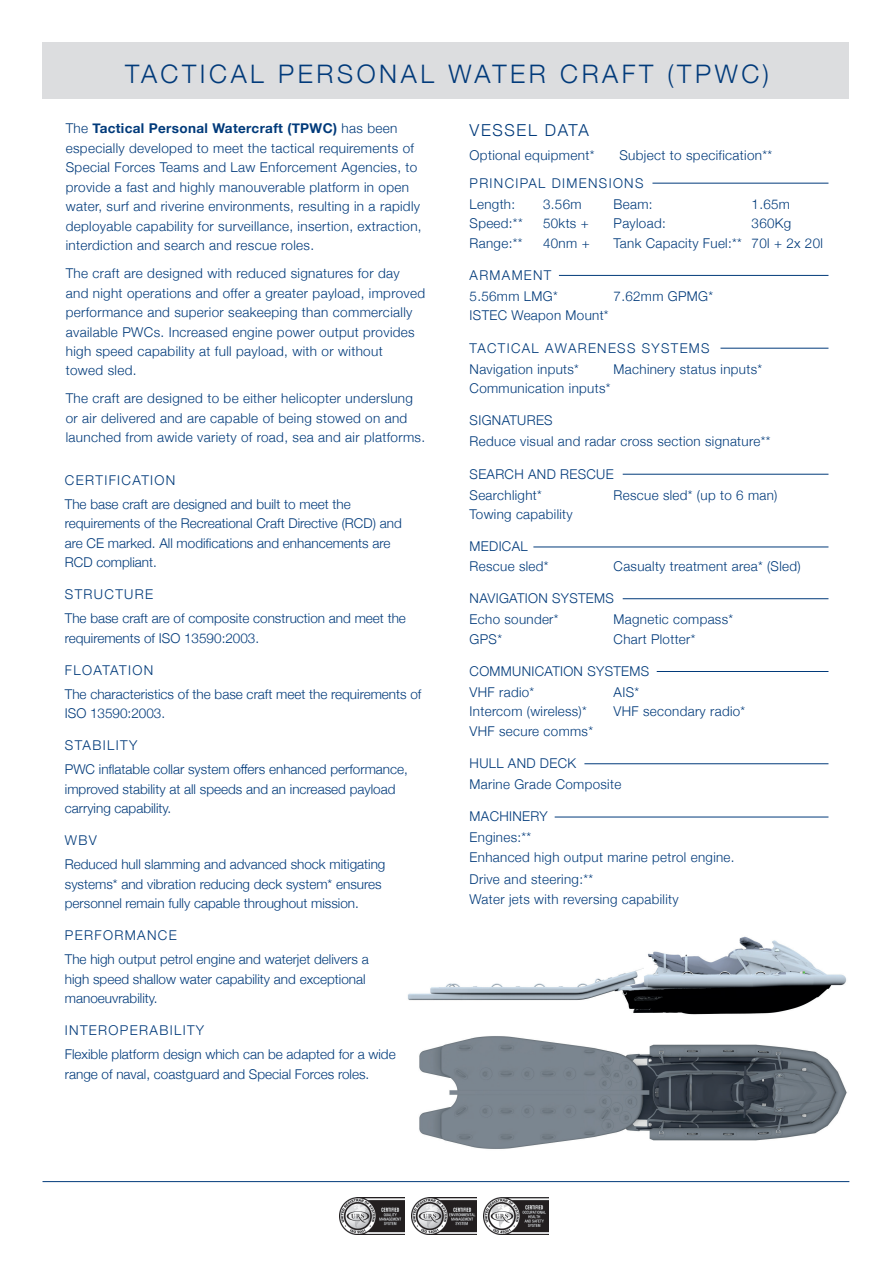
<style>
.page{position:relative;width:893px;height:1263px;background:#fff}
.page>*{position:absolute;margin:0;border:0;box-sizing:border-box;transform-origin:0 0}
.t1{font:300 25.5px "Helvetica Neue";letter-spacing:.14em;color:#013a7a}
.t2{font:300 16.5px "Helvetica Neue";letter-spacing:.1em;color:#013a7a}
.t3{font:300 13.5px/19.5px "Helvetica Neue";letter-spacing:.025em;color:#013a7a}
.t4{font:300 13.5px/23.7px "Helvetica Neue";color:#013a7a}
.t5{font:300 13.5px/21px "Helvetica Neue";letter-spacing:.1em;color:#013a7a}
.s1{font-weight:700}
</style>
<div class="page">
<div style="left:43px;top:43px;width:806px;height:56px;background:#dcdddf"></div>
<img style="left:419px;top:1036px;width:428px;height:113px">
<img style="left:407px;top:936px;width:440px;height:79px">
<hr style="left:652px;top:183px;width:176px;height:1px;background:#013a7a">
<hr style="left:559px;top:275px;width:269px;height:1px;background:#013a7a">
<hr style="left:720px;top:348px;width:108px;height:1px;background:#013a7a">
<hr style="left:623px;top:474px;width:205px;height:1px;background:#013a7a">
<hr style="left:533px;top:547px;width:295px;height:1px;background:#013a7a">
<hr style="left:623px;top:598px;width:205px;height:1px;background:#013a7a">
<hr style="left:657px;top:671px;width:171px;height:1px;background:#013a7a">
<hr style="left:584px;top:763px;width:244px;height:1px;background:#013a7a">
<hr style="left:555px;top:817px;width:273px;height:1px;background:#013a7a">
<hr style="left:43px;top:1181px;width:806px;height:1px;background:#013a7a">
<img style="left:340px;top:1197px;width:65px;height:38px">
<img style="left:412px;top:1197px;width:65px;height:38px">
<img style="left:484px;top:1197px;width:65px;height:38px">
<h1 class="t1" style="left:125px;top:54px;width:646px">TACTICAL PERSONAL WATER CRAFT (TPWC)</h1>
<p class="t3" style="left:66px;top:117px;width:357px">The <span class="s1">Tactical Personal Watercraft (TPWC)</span> has been especially developed to meet the tactical requirements of Special Forces Teams and Law Enforcement Agencies, to provide a fast and highly manouverable platform in open water, surf and riverine environments, resulting in a rapidly deployable capability for surveillance, insertion, extraction, interdiction and search and rescue roles.</p>
<p class="t3" style="left:66px;top:262px;width:361px">The craft are designed with reduced signatures for day and night operations and offer a greater payload, improved performance and superior seakeeping than commercially available PWCs. Increased engine power output provides high speed capability at full payload, with or without<br>towed sled.</p>
<p class="t3" style="left:66px;top:388px;width:361px">The craft are designed to be either helicopter underslung or air delivered and are capable of being stowed on and launched from awide variety of road, sea and air platforms.</p>
<p class="t4" style="left:65px;top:467px;width:287px">CERTIFICATION<br>The base craft are designed and built to meet the</p>
<p class="t4" style="left:65px;top:513px;width:338px;line-height:19.5px">requirements of the Recreational Craft Directive (RCD) and are CE marked. All modifications and enhancements are<br>RCD compliant.</p>
<p class="t4" style="left:65px;top:582px;width:343px">STRUCTURE<br>The base craft are of composite construction and meet the</p>
<p class="t4" style="left:65px;top:625px;width:196px">requirements of ISO 13590:2003.</p>
<p class="t4" style="left:65px;top:657px;width:358px">FLOATATION<br>The characteristics of the base craft meet the requirements of</p>
<p class="t4" style="left:65px;top:701px;width:102px">ISO 13590:2003.</p>
<p class="t4" style="left:65px;top:733px;width:345px">STABILITY<br>PWC inflatable collar system offers enhanced performance,</p>
<p class="t4" style="left:65px;top:778px;width:332px;line-height:19.5px">improved stability at all speeds and an increased payload carrying capability.</p>
<p class="t4" style="left:65px;top:828px;width:322px">WBV<br>Reduced hull slamming and advanced shock mitigating</p>
<p class="t4" style="left:65px;top:873px;width:318px;line-height:19.5px">systems* and vibration reducing deck system* ensures personnel remain fully capable throughout mission.</p>
<p class="t4" style="left:65px;top:923px;width:305px">PERFORMANCE<br>The high output petrol engine and waterjet delivers a</p>
<p class="t4" style="left:65px;top:968px;width:302px;line-height:19.5px">high speed shallow water capability and exceptional manoeuvrability.</p>
<p class="t4" style="left:65px;top:1018px;width:332px">INTEROPERABILITY<br>Flexible platform design which can be adapted for a wide</p>
<p class="t4" style="left:65px;top:1061px;width:306px">range of naval, coastguard and Special Forces roles.</p>
<p class="t2" style="left:470px;top:117px;width:121px">VESSEL DATA</p>
<p class="t3" style="left:470px;top:144px;width:126px">Optional equipment*</p>
<p class="t3" style="left:470px;top:140px;width:304px;line-height:28px;text-indent:150px">Subject to specification**<br>PRINCIPAL DIMENSIONS</p>
<p class="t3" style="left:470px;top:193px;width:47px">Length:</p>
<p class="t3" style="left:543px;top:193px;width:40px">3.56m</p>
<p class="t3" style="left:614px;top:193px;width:40px">Beam:</p>
<p class="t3" style="left:752px;top:193px;width:40px">1.65m</p>
<p class="t3" style="left:470px;top:213px;width:55px">Speed:**</p>
<p class="t3" style="left:543px;top:213px;width:47px">50kts +</p>
<p class="t3" style="left:614px;top:213px;width:54px">Payload:</p>
<p class="t3" style="left:752px;top:213px;width:41px">360Kg</p>
<p class="t3" style="left:470px;top:232px;width:54px">Range:**</p>
<p class="t3" style="left:543px;top:232px;width:48px">40nm +</p>
<p class="t3" style="left:614px;top:232px;width:211px">Tank Capacity Fuel:** 70l + 2x 20l</p>
<p class="t5" style="left:470px;top:264px;width:90px">ARMAMENT<br>5.56mm LMG*</p>
<p class="t3" style="left:614px;top:285px;width:101px">7.62mm GPMG*</p>
<p class="t3" style="left:470px;top:305px;width:141px">ISTEC Weapon Mount*</p>
<p class="t5" style="left:470px;top:336px;width:242px">TACTICAL AWARENESS SYSTEMS<br>Navigation inputs*</p>
<p class="t3" style="left:614px;top:358px;width:150px">Machinery status inputs*</p>
<p class="t3" style="left:470px;top:378px;width:142px">Communication inputs*</p>
<p class="t3" style="left:470px;top:409px;width:302px;line-height:21px">SIGNATURES<br>Reduce visual and radar cross section signature**</p>
<p class="t3" style="left:470px;top:462px;width:146px;line-height:21px">SEARCH AND RESCUE<br>Searchlight*</p>
<p class="t3" style="left:614px;top:484px;width:165px">Rescue sled* (up to 6 man)</p>
<p class="t3" style="left:470px;top:504px;width:105px">Towing capability</p>
<p class="t3" style="left:470px;top:536px;width:80px">MEDICAL<br>Rescue sled*</p>
<p class="t3" style="left:614px;top:555px;width:189px">Casualty treatment area* (Sled)</p>
<p class="t3" style="left:470px;top:587px;width:146px;line-height:21px">NAVIGATION SYSTEMS<br>Echo sounder*</p>
<p class="t3" style="left:614px;top:609px;width:121px">Magnetic compass*</p>
<p class="t3" style="left:470px;top:628px;width:34px">GPS*</p>
<p class="t3" style="left:614px;top:628px;width:83px">Chart Plotter*</p>
<p class="t3" style="left:470px;top:660px;width:181px;line-height:21px">COMMUNICATION SYSTEMS<br>VHF radio*</p>
<p class="t3" style="left:614px;top:681px;width:27px">AIS*</p>
<p class="t3" style="left:470px;top:701px;width:119px">Intercom (wireless)*</p>
<p class="t3" style="left:614px;top:701px;width:133px">VHF secondary radio*</p>
<p class="t3" style="left:470px;top:720px;width:125px">VHF secure comms*</p>
<p class="t3" style="left:470px;top:752px;width:153px;line-height:21px">HULL AND DECK<br>Marine Grade Composite</p>
<p class="t3" style="left:470px;top:805px;width:80px;line-height:21px">MACHINERY<br>Engines:**</p>
<p class="t3" style="left:470px;top:845px;width:266px;line-height:22.5px">Enhanced high output marine petrol engine.<br>Drive and steering:**</p>
<p class="t3" style="left:470px;top:888px;width:210px">Water jets with reversing capability</p>
</div>
